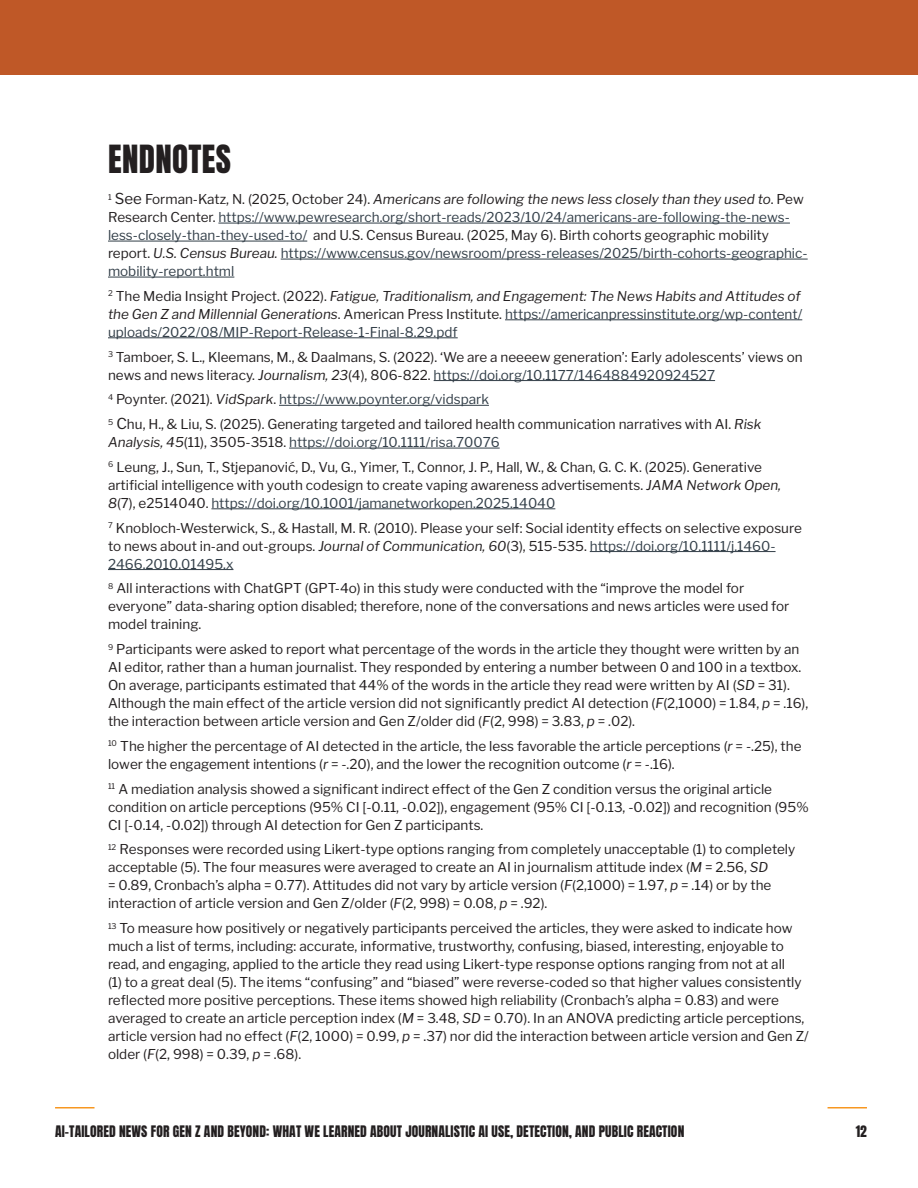
<style>
.page{position:relative;width:918px;height:1188px;background:#fff}
.page>*{position:absolute;margin:0;border:0;box-sizing:border-box;transform-origin:0 0}
.Endnote_text{font:33px "Anton";letter-spacing:.01em;color:#231f20}
.Endnote_text-2{font:13.5px/18px "Libre Franklin";color:#231f20}
.Endnote_text-3{font:13.5px/18px "Libre Franklin";color:#323e48}
.t1{font:13.5px "Anton";letter-spacing:.01em;color:#231f20}
.s1{font-size:15px;color:#231f20}
.s2{color:#231f20}
.s3{font-style:italic;color:#231f20}
.s4{font-style:italic}
.s5{color:#323e48}
.s6{font-size:15px}
</style>
<div class="page">
<hr style="left:55px;top:1107px;width:40px;height:1px;background:#f79721">
<hr style="left:828px;top:1107px;width:39px;height:1px;background:#f79721">
<div style="left:0;top:0;width:918px;height:75px;background:#bf5827"></div>
<hr style="left:218px;top:223px;width:572px;height:1px;background:#323e48">
<hr style="left:108px;top:241px;width:199px;height:1px;background:#323e48">
<hr style="left:281px;top:259px;width:527px;height:1px;background:#323e48">
<hr style="left:108px;top:277px;width:126px;height:1px;background:#323e48">
<hr style="left:505px;top:319px;width:297px;height:1px;background:#323e48">
<hr style="left:108px;top:337px;width:350px;height:1px;background:#323e48">
<hr style="left:434px;top:380px;width:281px;height:1px;background:#323e48">
<hr style="left:279px;top:405px;width:210px;height:1px;background:#323e48">
<hr style="left:289px;top:448px;width:211px;height:1px;background:#323e48">
<hr style="left:211px;top:508px;width:344px;height:1px;background:#323e48">
<hr style="left:590px;top:551px;width:186px;height:1px;background:#323e48">
<hr style="left:108px;top:569px;width:125px;height:1px;background:#323e48">
<p class="Endnote_text" style="left:108px;top:142px;width:124px">ENDNOTES</p>
<p class="Endnote_text-3" style="left:108px;top:190px;width:701px"><sup>1</sup> <span class="s1">See</span> <span class="s2">Forman-Katz, N. (2025, October 24).</span> <span class="s3">Americans are following the news less closely than they used to</span><span class="s2">. Pew Research Center.</span> https://www.pewresearch.org/short-reads/2023/10/24/americans-are-following-the-news&shy;less-closely-than-they-used-to/ <span class="s2">and U.S. Census Bureau. (2025, May 6). Birth cohorts geographic mobility report.</span> <span class="s3">U.S. Census Bureau.</span> https://www.census.gov/newsroom/press-releases/2025/birth-cohorts-geographic&shy;mobility-report.html</p>
<p class="Endnote_text-3" style="left:108px;top:287px;width:696px"><sup>2</sup> <span class="s2">The Media Insight Project. (2022).</span> <span class="s3">Fatigue, Traditionalism, and Engagement: The News Habits and Attitudes of the Gen Z and Millennial Generations</span><span class="s2">. American Press Institute.</span> https://americanpressinstitute.org/wp-content/ uploads/2022/08/MIP-Report-Release-1-Final-8.29.pdf</p>
<p class="Endnote_text-2" style="left:108px;top:348px;width:696px"><sup>3</sup> Tamboer, S. L., Kleemans, M., &amp; Daalmans, S. (2022). ‘We are a neeeew generation’: Early adolescents’ views on news and news literacy. <span class="s4">Journalism, 23</span>(4), 806-822. <span class="s5">https://doi.org/10.1177/1464884920924527</span></p>
<p class="Endnote_text-3" style="left:108px;top:390px;width:382px"><sup>4</sup> <span class="s2">Poynter. (2021).</span> <span class="s3">VidSpark</span><span class="s2">.</span> https://www.poynter.org/vidspark</p>
<p class="Endnote_text-2" style="left:108px;top:415px;width:655px"><sup>5</sup> <span class="s6">C</span>hu, H., &amp; Liu, S. (2025). Generating targeted and tailored health communication narratives with AI. <span class="s4">Risk<br>Analysis, 45</span>(11), 3505-3518. <span class="s5">https://doi.org/10.1111/risa.70076</span></p>
<p class="Endnote_text-2" style="left:108px;top:458px;width:675px"><sup>6</sup> Leung, J., Sun, T., Stjepanović, D., Vu, G., Yimer, T., Connor, J. P., Hall, W., &amp; Chan, G. C. K. (2025). Generative artificial intelligence with youth codesign to create vaping awareness advertisements. <span class="s4">JAMA Network Open,<br>8</span>(7), e2514040. <span class="s5">https://doi.org/10.1001/jamanetworkopen.2025.14040</span></p>
<p class="Endnote_text-2" style="left:108px;top:519px;width:695px"><sup>7</sup> Knobloch-Westerwick, S., &amp; Hastall, M. R. (2010). Please your self: Social identity effects on selective exposure to news about in-and out-groups. <span class="s4">Journal of Communication, 60</span>(3), 515-535. <span class="s5">https://doi.org/10.1111/j.1460-<br>2466.2010.01495.x</span></p>
<p class="Endnote_text-2" style="left:108px;top:579px;width:683px"><sup>8</sup> All interactions with ChatGPT (GPT-4o) in this study were conducted with the “improve the model for everyone” data-sharing option disabled; therefore, none of the conversations and news articles were used for model training.</p>
<p class="Endnote_text-2" style="left:108px;top:640px;width:702px"><sup>9</sup> Participants were asked to report what percentage of the words in the article they thought were written by an AI editor, rather than a human journalist. They responded by entering a number between 0 and 100 in a textbox.<br>On average, participants estimated that 44% of the words in the article they read were written by AI (<span class="s4">SD</span> = 31).<br>Although the main effect of the article version did not significantly predict AI detection (<span class="s4">F</span>(2,1000) = 1.84, <span class="s4">p</span> = .16), the interaction between article version and Gen Z/older did (<span class="s4">F</span>(2, 998) = 3.83, <span class="s4">p</span> = .02).</p>
<p class="Endnote_text-2" style="left:108px;top:737px;width:695px"><sup>10</sup> The higher the percentage of AI detected in the article, the less favorable the article perceptions (<span class="s4">r</span> = -.25), the lower the engagement intentions (<span class="s4">r</span> = -.20), and the lower the recognition outcome (<span class="s4">r</span> = -.16).</p>
<p class="Endnote_text-2" style="left:108px;top:780px;width:702px"><sup>11</sup> A mediation analysis showed a significant indirect effect of the Gen Z condition versus the original article condition on article perceptions (95% CI [-0.11, -0.02]), engagement (95% CI [-0.13, -0.02]) and recognition (95%<br>CI [-0.14, -0.02]) through AI detection for Gen Z participants.</p>
<p class="Endnote_text-2" style="left:108px;top:840px;width:689px"><sup>12</sup> Responses were recorded using Likert-type options ranging from completely unacceptable (1) to completely acceptable (5). The four measures were averaged to create an AI in journalism attitude index (<span class="s4">M</span> = 2.56, <span class="s4">SD<br></span>= 0.89, Cronbach’s alpha = 0.77). Attitudes did not vary by article version (<span class="s4">F</span>(2,1000) = 1.97, <span class="s4">p</span> = .14) or by the interaction of article version and Gen Z/older (<span class="s4">F</span>(2, 998) = 0.08, <span class="s4">p</span> = .92).</p>
<p class="Endnote_text-2" style="left:108px;top:919px;width:702px"><sup>13</sup> To measure how positively or negatively participants perceived the articles, they were asked to indicate how much a list of terms, including: accurate, informative, trustworthy, confusing, biased, interesting, enjoyable to read, and engaging, applied to the article they read using Likert-type response options ranging from not at all<br>(1) to a great deal (5). The items “confusing” and “biased” were reverse-coded so that higher values consistently reflected more positive perceptions. These items showed high reliability (Cronbach’s alpha = 0.83) and were averaged to create an article perception index (<span class="s4">M</span> = 3.48, <span class="s4">SD</span> = 0.70). In an ANOVA predicting article perceptions, article version had no effect (<span class="s4">F</span>(2, 1000) = 0.99, <span class="s4">p</span> = .37) nor did the interaction between article version and Gen Z/ older (<span class="s4">F</span>(2, 998) = 0.39, <span class="s4">p</span> = .68).</p>
<p class="t1" style="left:55px;top:1125px;width:631px">AI-TAILORED NEWS FOR GEN Z AND BEYOND: WHAT WE LEARNED ABOUT JOURNALISTIC AI USE, DETECTION, AND PUBLIC REACTION</p>
<p class="t1" style="left:856px;top:1125px;width:13px">12</p>
</div>
